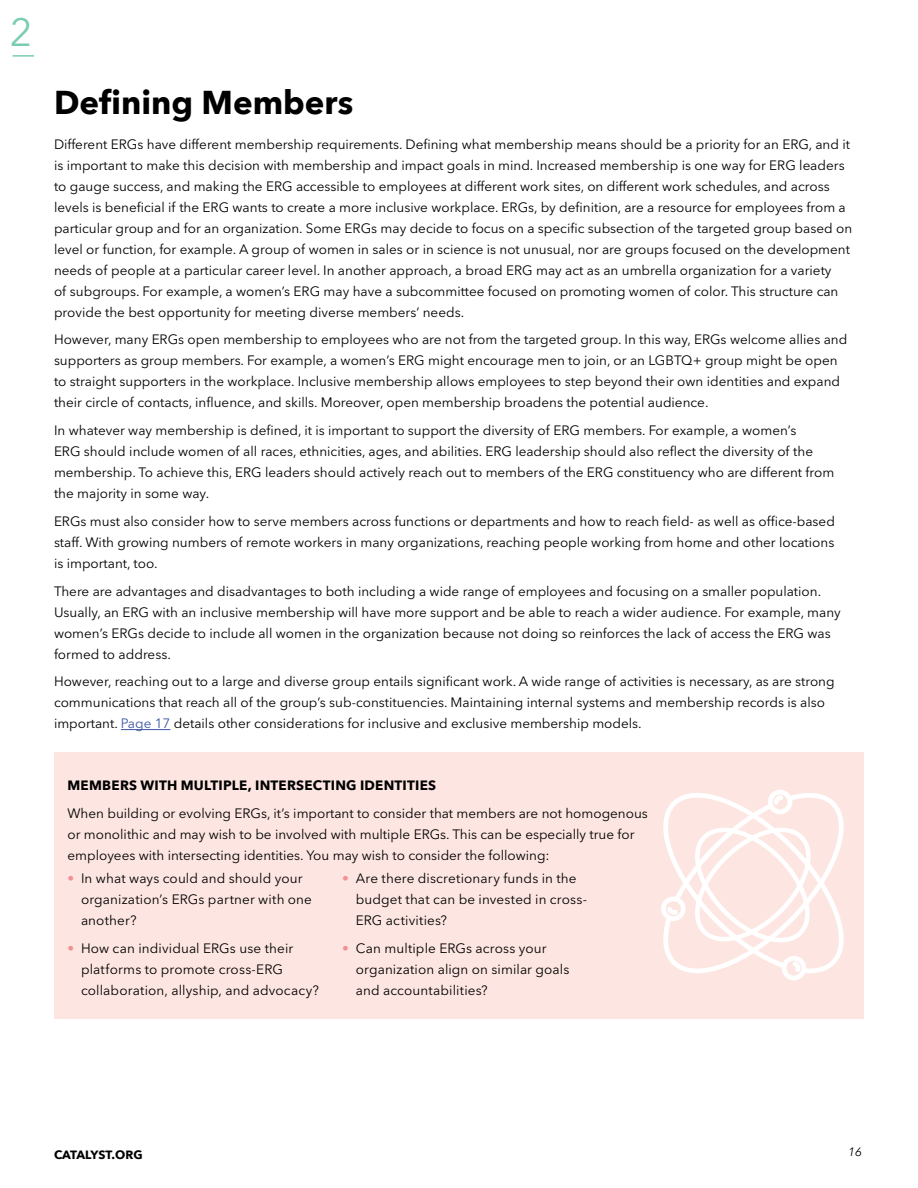
<style>
.page{position:relative;width:918px;height:1188px;background:#fff}
.page>*{position:absolute;margin:0;border:0;box-sizing:border-box;transform-origin:0 0}
.t1{font:39px "Avenir Next LT Pro";color:#7accb3}
.t2{font:700 33px "Avenir Next";color:#000}
.t3{font:13.5px/21px "Avenir Next LT Pro";color:#000}
.t4{font:700 13.5px "Avenir Next";letter-spacing:.015em;color:#000}
.t5{font:700 12px "Avenir Next";letter-spacing:-.01em;color:#000}
.t6{font:italic 12px "Avenir Next LT Pro";color:#000}
.s1{color:#3c56a6}
.s2{color:#f59091}
</style>
<div class="page">
<hr style="left:13px;top:55px;width:21px;height:2px;background:#7accb3">
<div style="left:54px;top:752px;width:810px;height:266px;background:#fde6e2"></div>
<hr style="left:121px;top:729px;width:49px;height:1px;background:#3c56a6">
<svg style="left:661px;top:790px;width:183px;height:190px"></svg>
<h1 class="t1" style="left:10px;top:9px;width:24px">2</h1>
<h2 class="t2" style="left:54px;top:74px;width:301px">Defining Members</h2>
<p class="t3" style="left:54px;top:133px;width:800px">Different ERGs have different membership requirements. Defining what membership means should be a priority for an ERG, and it is important to make this decision with membership and impact goals in mind. Increased membership is one way for ERG leaders to gauge success, and making the ERG accessible to employees at different work sites, on different work schedules, and across levels is beneficial if the ERG wants to create a more inclusive workplace. ERGs, by definition, are a resource for employees from a particular group and for an organization. Some ERGs may decide to focus on a specific subsection of the targeted group based on level or function, for example. A group of women in sales or in science is not unusual, nor are groups focused on the development needs of people at a particular career level. In another approach, a broad ERG may act as an umbrella organization for a variety<br>of subgroups. For example, a women’s ERG may have a subcommittee focused on promoting women of color. This structure can provide the best opportunity for meeting diverse members’ needs.</p>
<p class="t3" style="left:54px;top:329px;width:795px">However, many ERGs open membership to employees who are not from the targeted group. In this way, ERGs welcome allies and supporters as group members. For example, a women’s ERG might encourage men to join, or an LGBTQ+ group might be open to straight supporters in the workplace. Inclusive membership allows employees to step beyond their own identities and expand their circle of contacts, influence, and skills. Moreover, open membership broadens the potential audience.</p>
<p class="t3" style="left:54px;top:420px;width:782px">In whatever way membership is defined, it is important to support the diversity of ERG members. For example, a women’s<br>ERG should include women of all races, ethnicities, ages, and abilities. ERG leadership should also reflect the diversity of the membership. To achieve this, ERG leaders should actively reach out to members of the ERG constituency who are different from the majority in some way.</p>
<p class="t3" style="left:54px;top:511px;width:782px;text-align:justify">ERGs must also consider how to serve members across functions or departments and how to reach field- as well as office-based staff. With growing numbers of remote workers in many organizations, reaching people working from home and other locations is important, too.</p>
<p class="t3" style="left:54px;top:580px;width:788px">There are advantages and disadvantages to both including a wide range of employees and focusing on a smaller population.<br>Usually, an ERG with an inclusive membership will have more support and be able to reach a wider audience. For example, many women’s ERGs decide to include all women in the organization because not doing so reinforces the lack of access the ERG was formed to address.</p>
<p class="t3" style="left:54px;top:671px;width:782px">However, reaching out to a large and diverse group entails significant work. A wide range of activities is necessary, as are strong communications that reach all of the group’s sub-constituencies. Maintaining internal systems and membership records is also important. <span class="s1">Page 17</span> details other considerations for inclusive and exclusive membership models.</p>
<p class="t4" style="left:68px;top:773px;width:370px">MEMBERS WITH MULTIPLE, INTERSECTING IDENTITIES</p>
<p class="t3" style="left:68px;top:802px;width:582px">When building or evolving ERGs, it’s important to consider that members are not homogenous or monolithic and may wish to be involved with multiple ERGs. This can be especially true for employees with intersecting identities. You may wish to consider the following:</p>
<p class="t3" style="left:81px;top:868px;width:233px;text-indent:-14px"><span class="s2">•</span> In what ways could and should your organization’s ERGs partner with one another?</p>
<p class="t3" style="left:81px;top:938px;width:239px;text-indent:-14px"><span class="s2">•</span> How can individual ERGs use their platforms to promote cross-ERG collaboration, allyship, and advocacy?</p>
<p class="t3" style="left:356px;top:868px;width:233px;text-indent:-14px"><span class="s2">•</span> Are there discretionary funds in the budget that can be invested in cross-<br>ERG activities?</p>
<p class="t3" style="left:356px;top:938px;width:215px;text-indent:-14px"><span class="s2">•</span> Can multiple ERGs across your organization align on similar goals and accountabilities?</p>
<p class="t5" style="left:54px;top:1144px;width:90px">CATALYST.ORG</p>
<p class="t6" style="left:848px;top:1145px;width:15px">16</p>
</div>
